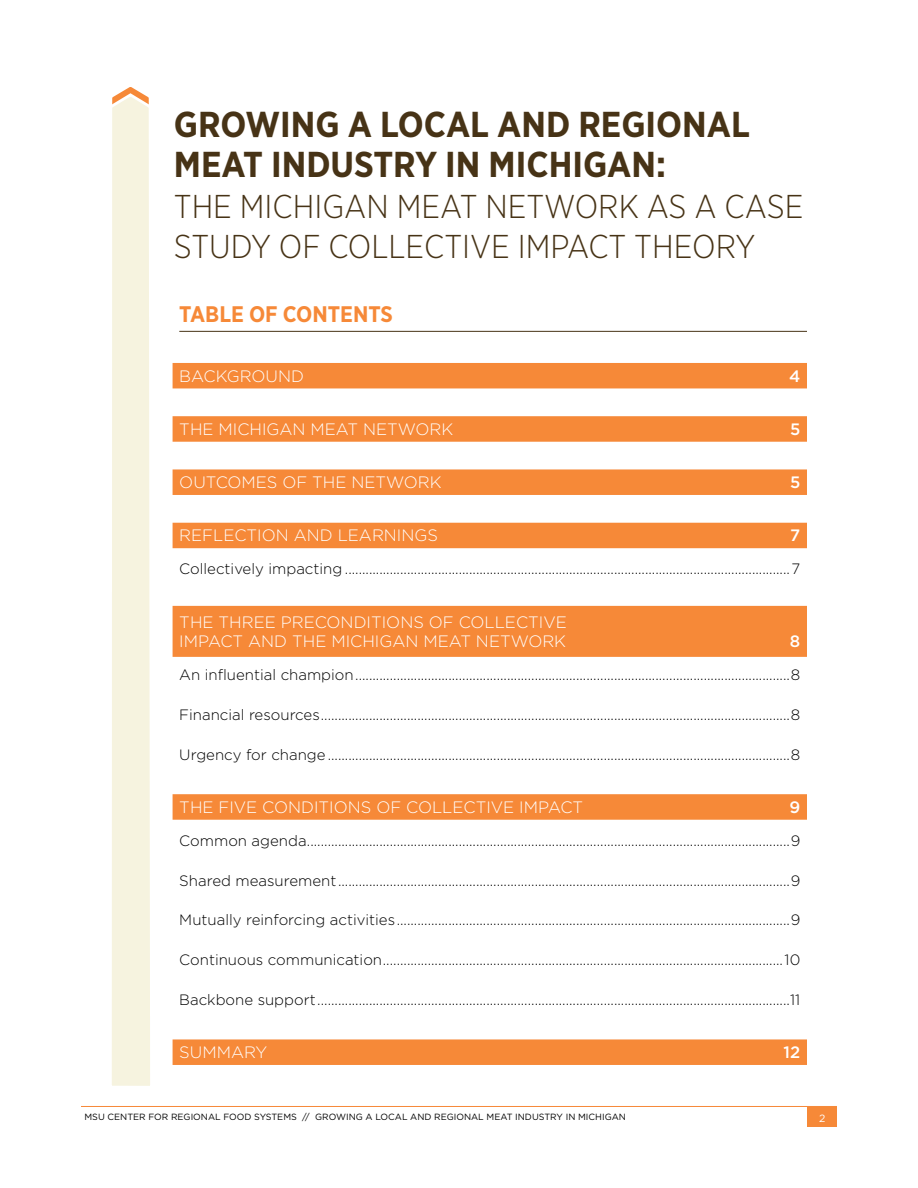
<style>
.page{position:relative;width:918px;height:1188px;background:#fff}
.page>*{position:absolute;margin:0;border:0;box-sizing:border-box;transform-origin:0 0}
.t1{font:700 36px/40.5px "Gotham Narrow";color:#473316}
.t2{font:300 33px/40.5px "Gotham Narrow";color:#473316}
.t3{font:700 22.5px "Gotham Narrow";color:#f68938}
.t4{font:300 16.5px/19.5px "Gotham";color:#fff}
.t5{font:500 16.5px "Gotham";color:#fff}
.t6{font:300 15px "Gotham";color:#000}
.t7{font:10.5px "Gotham";color:#fff}
.t8{font:9px "Gotham";color:#000}
</style>
<div class="page">
<div style="left:112px;top:92px;width:38px;height:994px;background:#f6f3df"></div>
<hr style="left:179px;top:331px;width:628px;height:1px;background:#473316">
<div style="left:173px;top:363px;width:634px;height:25px;background:#f68938"></div>
<div style="left:173px;top:416px;width:634px;height:26px;background:#f68938"></div>
<div style="left:173px;top:469px;width:634px;height:26px;background:#f68938"></div>
<div style="left:173px;top:523px;width:634px;height:25px;background:#f68938"></div>
<div style="left:173px;top:606px;width:634px;height:51px;background:#f68938"></div>
<div style="left:173px;top:794px;width:634px;height:26px;background:#f68938"></div>
<div style="left:173px;top:1039px;width:634px;height:26px;background:#f68938"></div>
<hr style="left:81px;top:1106px;width:756px;height:1px;background:#f68938">
<div style="left:807px;top:1107px;width:30px;height:20px;background:#f68938"></div>
<h1 class="t1" style="left:174px;top:104px;width:578px">GROWING A LOCAL AND REGIONAL<br>MEAT INDUSTRY IN MICHIGAN:</h1>
<h1 class="t2" style="left:174px;top:185px;width:631px">THE MICHIGAN MEAT NETWORK AS A CASE<br>STUDY OF COLLECTIVE IMPACT THEORY</h1>
<h2 class="t3" style="left:179px;top:299px;width:215px">TABLE OF CONTENTS</h2>
<h3 class="t4" style="left:179px;top:366px;width:126px">BACKGROUND</h3>
<p class="t5" style="left:789px;top:365px;width:13px">4</p>
<h3 class="t4" style="left:179px;top:419px;width:275px">THE MICHIGAN MEAT NETWORK</h3>
<p class="t5" style="left:790px;top:418px;width:12px">5</p>
<h3 class="t4" style="left:179px;top:472px;width:264px">OUTCOMES OF THE NETWORK</h3>
<p class="t5" style="left:790px;top:472px;width:12px">5</p>
<h3 class="t4" style="left:179px;top:525px;width:260px">REFLECTION AND LEARNINGS</h3>
<p class="t5" style="left:790px;top:525px;width:12px">7</p>
<h4 class="t6" style="left:179px;top:560px;width:622px">Collectively impacting .................................................................................................................................7</h4>
<h3 class="t4" style="left:179px;top:612px;width:389px">THE THREE PRECONDITIONS OF COLLECTIVE<br>IMPACT AND THE MICHIGAN MEAT NETWORK</h3>
<p class="t5" style="left:790px;top:631px;width:12px">8</p>
<h4 class="t6" style="left:179px;top:665px;width:622px">An influential champion..............................................................................................................................8</h4>
<h4 class="t6" style="left:179px;top:705px;width:623px">Financial resources ........................................................................................................................................8</h4>
<h4 class="t6" style="left:179px;top:745px;width:623px">Urgency for change......................................................................................................................................8</h4>
<h3 class="t4" style="left:179px;top:797px;width:405px">THE FIVE CONDITIONS OF COLLECTIVE IMPACT</h3>
<p class="t5" style="left:789px;top:796px;width:12px">9</p>
<h4 class="t6" style="left:179px;top:831px;width:622px">Common agenda ............................................................................................................................................9</h4>
<h4 class="t6" style="left:179px;top:871px;width:622px">Shared measurement ...................................................................................................................................9</h4>
<h4 class="t6" style="left:179px;top:911px;width:622px">Mutually reinforcing activities..................................................................................................................9</h4>
<h4 class="t6" style="left:179px;top:950px;width:622px">Continuous communication....................................................................................................................10</h4>
<h4 class="t6" style="left:179px;top:990px;width:622px">Backbone support .........................................................................................................................................11</h4>
<h3 class="t4" style="left:179px;top:1042px;width:90px">SUMMARY</h3>
<p class="t5" style="left:784px;top:1042px;width:18px">12</p>
<p class="t8" style="left:85px;top:1111px;width:543px">MSU CENTER FOR REGIONAL FOOD SYSTEMS // GROWING A LOCAL AND REGIONAL MEAT INDUSTRY IN MICHIGAN</p>
<p class="t7" style="left:819px;top:1111px;width:8px">2</p>
</div>
